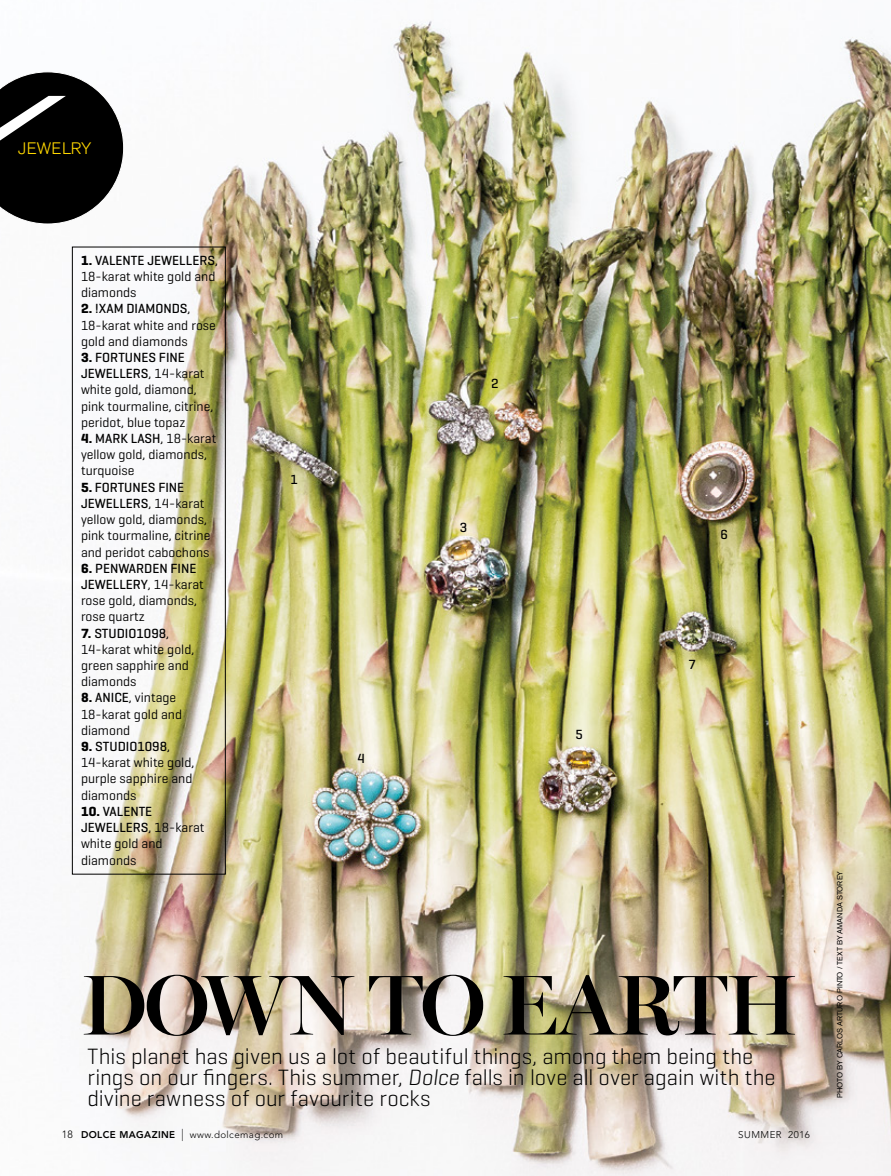
<style>
.page{position:relative;width:891px;height:1176px;background:#fff}
.page>*{position:absolute;margin:0;border:0;box-sizing:border-box;transform-origin:0 0}
.t1{font:600 85.5px "Miller Banner";letter-spacing:-.025em;color:#000}
.t2{font:300 22.5px/21px "Geogrotesque";color:#000}
.t3{font:300 16.5px "Akzidenz Grotesk BE";color:#ffd800}
.t4{font:13.5px/16.2px "Geogrotesque";color:#000}
.t5{font:500 13.5px "Geogrotesque";color:#000}
.t6{font:300 9.75px "Avenir";letter-spacing:.04em;color:#000}
.t7{font:7.5px "Akzidenz Grotesk BE";color:#000}
.s1{font-weight:700}
.s2{font-weight:500}
.s3{font-style:italic}
.s4{font-size:10.5px}
.s5{font-weight:800}
.s6{font-size:12.15px}
</style>
<div class="page">
<img style="left:71px;top:21px;width:820px;height:1154px">
<svg style="left:0;top:71px;width:124px;height:153px"></svg>
<div style="left:72px;top:246px;width:154px;height:628px;border:1px solid #000"></div>
<p class="t3" style="left:18px;top:139px;width:75px">JEWELRY</p>
<p class="t4" style="left:81px;top:251px;width:138px"><span class="s1">1.</span> <span class="s2">VALENTE JEWELLERS</span>,<br>18-karat white gold and diamonds</p>
<p class="t4" style="left:81px;top:300px;width:136px"><span class="s1">2.</span> <span class="s2">!XAM DIAMONDS</span>,<br>18-karat white and rose gold and diamonds</p>
<p class="t4" style="left:81px;top:349px;width:134px"><span class="s1">3.</span> <span class="s2">FORTUNES FINE<br>JEWELLERS</span>, 14-karat white gold, diamond, pink tourmaline, citrine, peridot, blue topaz</p>
<p class="t4" style="left:81px;top:430px;width:137px"><span class="s1">4.</span> <span class="s2">MARK LASH</span>, 18-karat yellow gold, diamonds, turquoise</p>
<p class="t4" style="left:81px;top:478px;width:131px"><span class="s1">5.</span> <span class="s2">FORTUNES FINE<br>JEWELLERS</span>, 14-karat yellow gold, diamonds, pink tourmaline, citrine and peridot cabochons</p>
<p class="t4" style="left:81px;top:559px;width:124px"><span class="s1">6.</span> <span class="s2">PENWARDEN FINE<br>JEWELLERY</span>, 14-karat rose gold, diamonds, rose quartz</p>
<p class="t4" style="left:81px;top:624px;width:115px"><span class="s1">7.</span> <span class="s2">STUDIO1098</span>,<br>14-karat white gold, green sapphire and diamonds</p>
<p class="t4" style="left:81px;top:689px;width:103px"><span class="s1">8.</span> <span class="s2">ANICE</span>, vintage<br>18-karat gold and diamond</p>
<p class="t4" style="left:81px;top:737px;width:115px"><span class="s1">9.</span> <span class="s2">STUDIO1098</span>,<br>14-karat white gold, purple sapphire and diamonds</p>
<p class="t4" style="left:81px;top:802px;width:125px"><span class="s1">10.</span> <span class="s2">VALENTE<br>JEWELLERS</span>, 18-karat white gold and diamonds</p>
<p class="t5" style="left:291px;top:470px;width:9px">1</p>
<p class="t5" style="left:358px;top:749px;width:9px">4</p>
<p class="t5" style="left:491px;top:374px;width:9px">2</p>
<p class="t5" style="left:460px;top:518px;width:9px">3</p>
<p class="t5" style="left:575px;top:726px;width:9px">5</p>
<p class="t5" style="left:720px;top:525px;width:9px">6</p>
<p class="t5" style="left:689px;top:656px;width:9px">7</p>
<h1 class="t1" style="left:81px;top:953px;width:718px">DOWN TO EARTH</h1>
<h2 class="t2" style="left:87px;top:1044px;width:690px">This planet has given us a lot of beautiful things, among them being the rings on our fingers. This summer, <span class="s3">Dolce</span> falls in love all over again with the divine rawness of our favourite rocks</h2>
<p class="t6" style="left:62px;top:1128px;width:223px"><span class="s4">18</span> <span class="s5">DOLCE MAGAZINE</span> <span class="s6">|</span> www.dolcemag.com</p>
<p class="t6" style="left:738px;top:1128px;width:73px">SUMMER 2016</p>
<p class="t7" style="left:836px;top:1097px;width:228px;rotate:-90deg">PHOTO BY CARLOS ARTURO PINTO / TEXT BY AMANDA STOREY</p>
</div>
